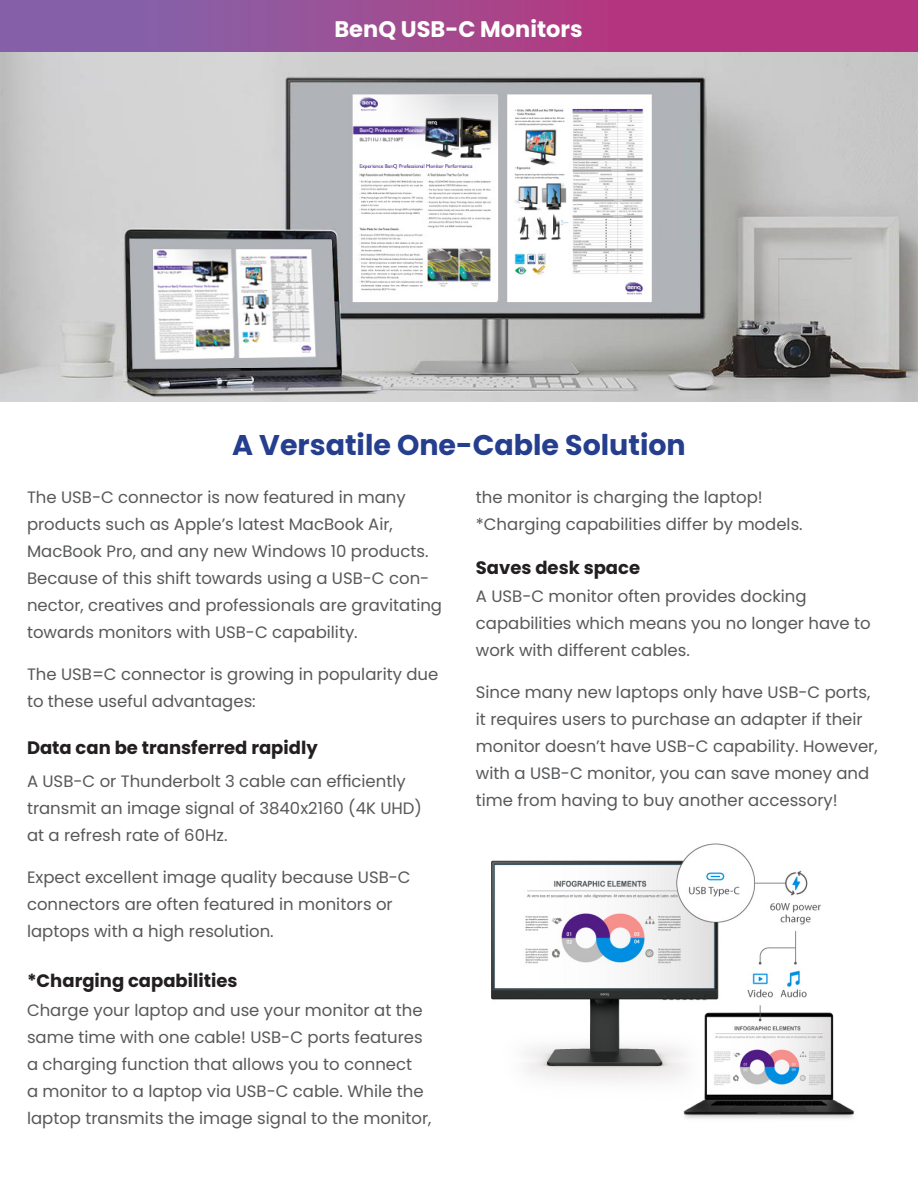
<style>
.page{position:relative;width:918px;height:1188px;background:#fff}
.page>*{position:absolute;margin:0;border:0;box-sizing:border-box;transform-origin:0 0}
.t1{font:700 28.5px "Poppins";color:#253f8e}
.t2{font:700 22.5px "Poppins";color:#fff}
.t3{font:700 18px "Poppins";color:#231f20}
.t4{font:16.5px/27px "Poppins";color:#57585a}
</style>
<div class="page">
<img style="left:0;top:52px;width:918px;height:350px">
<div style="left:1px;top:0;width:916px;height:52px;background:linear-gradient(to right,#8266ac,#c02a76)"></div>
<img style="left:491px;top:843px;width:363px;height:276px">
<p class="t2" style="left:334px;top:16px;width:250px">BenQ USB-C Monitors</p>
<p class="t1" style="left:232px;top:429px;width:455px">A Versatile One-Cable Solution</p>
<p class="t4" style="left:27px;top:484px;width:417px">The USB-C connector is now featured in many products such as Apple’s latest MacBook Air, MacBook Pro, and any new Windows 10 products.<br>Because of this shift towards using a USB-C con&shy;nector, creatives and professionals are gravitating towards monitors with USB-C capability.</p>
<p class="t4" style="left:27px;top:661px;width:413px">The USB=C connector is growing in popularity due to these useful advantages:</p>
<p class="t4" style="left:476px;top:484px;width:289px">the monitor is charging the laptop!</p>
<p class="t4" style="left:476px;top:511px;width:328px">*Charging capabilities differ by models.</p>
<p class="t3" style="left:476px;top:557px;width:166px">Saves desk space</p>
<p class="t4" style="left:476px;top:583px;width:332px">A USB-C monitor often provides docking</p>
<p class="t4" style="left:476px;top:610px;width:396px">capabilities which means you no longer have to work with different cables.</p>
<p class="t4" style="left:476px;top:679px;width:403px">Since many new laptops only have USB-C ports, it requires users to purchase an adapter if their monitor doesn’t have USB-C capability. However, with a USB-C monitor, you can save money and time from having to buy another accessory!</p>
<p class="t3" style="left:27px;top:738px;width:292px">Data can be transferred rapidly</p>
<p class="t4" style="left:27px;top:768px;width:397px">A USB-C or Thunderbolt 3 cable can efficiently transmit an image signal of 3840x2160 (4K UHD) at a refresh rate of 60Hz.</p>
<p class="t4" style="left:27px;top:864px;width:385px">Expect excellent image quality because USB-C connectors are often featured in monitors or</p>
<p class="t4" style="left:27px;top:918px;width:248px">laptops with a high resolution.</p>
<p class="t3" style="left:27px;top:970px;width:212px">*Charging capabilities</p>
<p class="t4" style="left:27px;top:996px;width:406px">Charge your laptop and use your monitor at the same time with one cable! USB-C ports features a charging function that allows you to connect<br>a monitor to a laptop via USB-C cable. While the laptop transmits the image signal to the monitor,</p>
</div>
